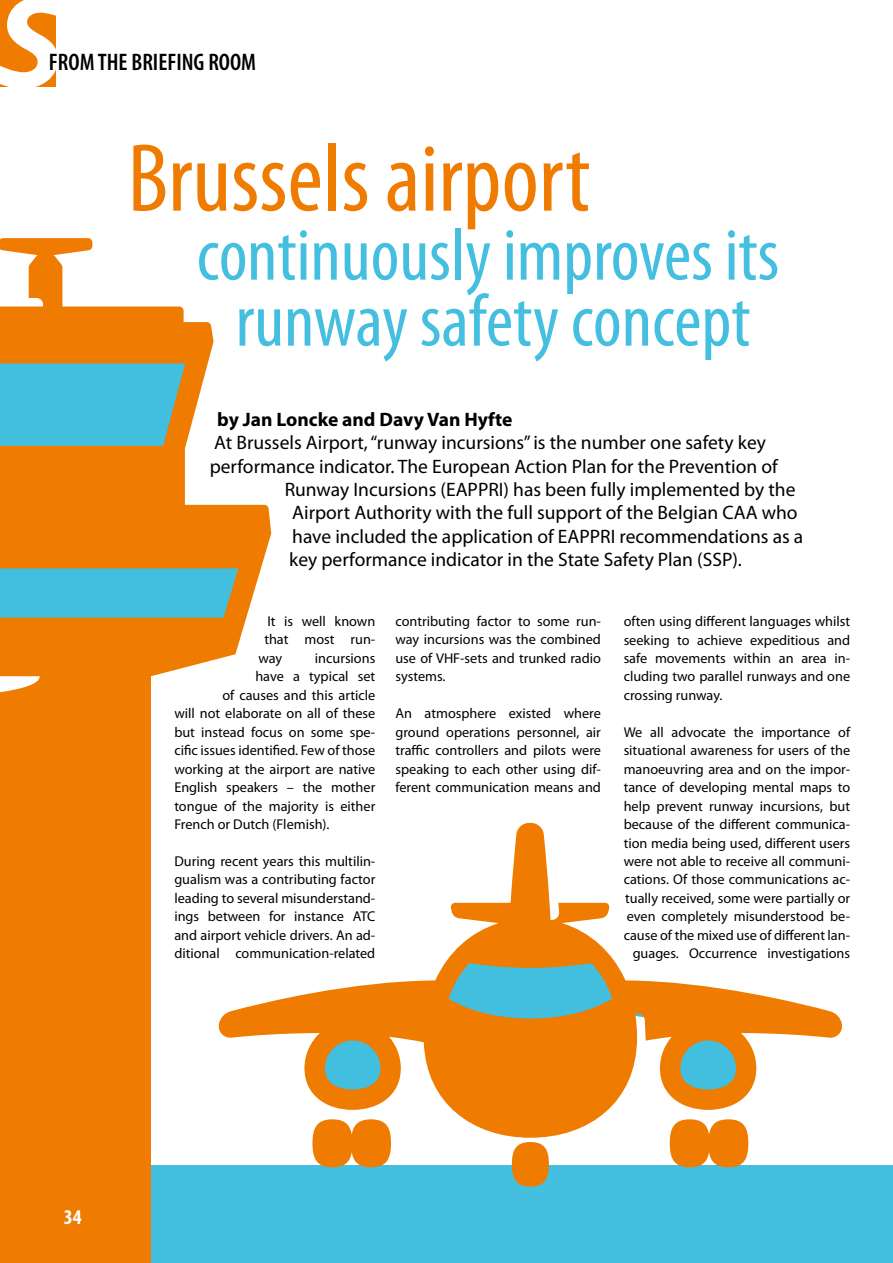
<style>
.page{position:relative;width:893px;height:1263px;background:#fff}
.page>*{position:absolute;margin:0;border:0;box-sizing:border-box;transform-origin:0 0}
.t1{font:condensed 97.5px "Myriad Pro";color:#ef7c00}
.t2{font:condensed 75px/66px "Myriad Pro";color:#45bfe0;text-align:center}
.t3{font:600 condensed 24px "Myriad Pro";color:#000}
.t4{font:700 condensed 21px "Myriad Pro";color:#fff}
.t5{font:19.5px "Myriad Pro";color:#000}
.t6{font:700 19.5px "Myriad Pro";color:#000}
.t7{font:14.25px/18.5px "Myriad Pro";color:#000;text-align:justify}
</style>
<div class="page">
<div style="left:0;top:1166px;width:893px;height:97px;background:#45bfe0"></div>
<svg style="left:0;top:238px;width:271px;height:1025px;fill:#ef7c00"></svg>
<svg style="left:0;top:0;width:55px;height:87px"></svg>
<svg style="left:218px;top:823px;width:624px;height:363px"></svg>
<h3 class="t3" style="left:49px;top:48px;width:209px">FROM THE BRIEFING ROOM</h3>
<h1 class="t1" style="left:128px;top:126px;width:464px">Brussels airport</h1>
<h2 class="t2" style="left:197px;top:223px;width:584px">continuously improves its runway safety concept</h2>
<h3 class="t6" style="left:217px;top:408px;width:297px">by Jan Loncke and Davy Van Hyfte</h3>
<h3 class="t5" style="left:214px;top:432px;width:553px">At Brussels Airport, “runway incursions” is the number one safety key</h3>
<h3 class="t5" style="left:210px;top:455px;width:570px">performance indicator. The European Action Plan for the Prevention of</h3>
<h3 class="t5" style="left:285px;top:479px;width:512px">Runway Incursions (EAPPRI) has been fully implemented by the</h3>
<h3 class="t5" style="left:292px;top:502px;width:507px">Airport Authority with the full support of the Belgian CAA who</h3>
<h3 class="t5" style="left:292px;top:525px;width:513px">have included the application of EAPPRI recommendations as a</h3>
<h3 class="t5" style="left:289px;top:549px;width:454px">key performance indicator in the State Safety Plan (SSP).</h3>
<p class="t7" style="left:267px;top:612px;width:110px">It is well known</p>
<p class="t7" style="left:264px;top:631px;width:112px">that most run-</p>
<p class="t7" style="left:258px;top:649px;width:25px">way</p>
<p class="t7" style="left:315px;top:649px;width:62px">incursions</p>
<p class="t7" style="left:255px;top:668px;width:121px">have a typical set</p>
<p class="t7" style="left:222px;top:686px;width:154px">of causes and this article</p>
<p class="t7" style="left:174px;top:704px;width:202px">will not elaborate on all of these</p>
<p class="t7" style="left:174px;top:723px;width:202px">but instead focus on some spe-</p>
<p class="t7" style="left:174px;top:741px;width:202px">cific issues identified. Few of those</p>
<p class="t7" style="left:174px;top:760px;width:202px">working at the airport are native</p>
<p class="t7" style="left:174px;top:778px;width:202px">English speakers – the mother</p>
<p class="t7" style="left:174px;top:797px;width:203px">tongue of the majority is either</p>
<p class="t7" style="left:174px;top:815px;width:157px">French or Dutch (Flemish).</p>
<p class="t7" style="left:174px;top:852px;width:202px">During recent years this multilin&shy;gualism was a contributing factor leading to several misunderstand&shy;ings between for instance ATC and airport vehicle drivers. An ad&shy;ditional communication-related</p>
<p class="t7" style="left:395px;top:612px;width:207px">contributing factor to some run&shy;way incursions was the combined use of VHF-sets and trunked radio systems.</p>
<p class="t7" style="left:395px;top:704px;width:207px">An atmosphere existed where ground operations personnel, air traffic controllers and pilots were speaking to each other using dif&shy;ferent communication means and</p>
<p class="t7" style="left:624px;top:612px;width:228px">often using different languages whilst seeking to achieve expeditious and safe movements within an area in&shy;cluding two parallel runways and one crossing runway.</p>
<p class="t7" style="left:624px;top:723px;width:228px;text-align:right">We all advocate the importance of situational awareness for users of the manoeuvring area and on the impor&shy;tance of developing mental maps to help prevent runway incursions, but because of the different communica&shy;tion media being used, different users were not able to receive all communi&shy;cations. Of those communications ac&shy;tually received, some were partially or even completely misunderstood be&shy;cause of the mixed use of different lan&shy;guages. Occurrence investigations</p>
<h3 class="t4" style="left:64px;top:1205px;width:19px">34</h3>
</div>
